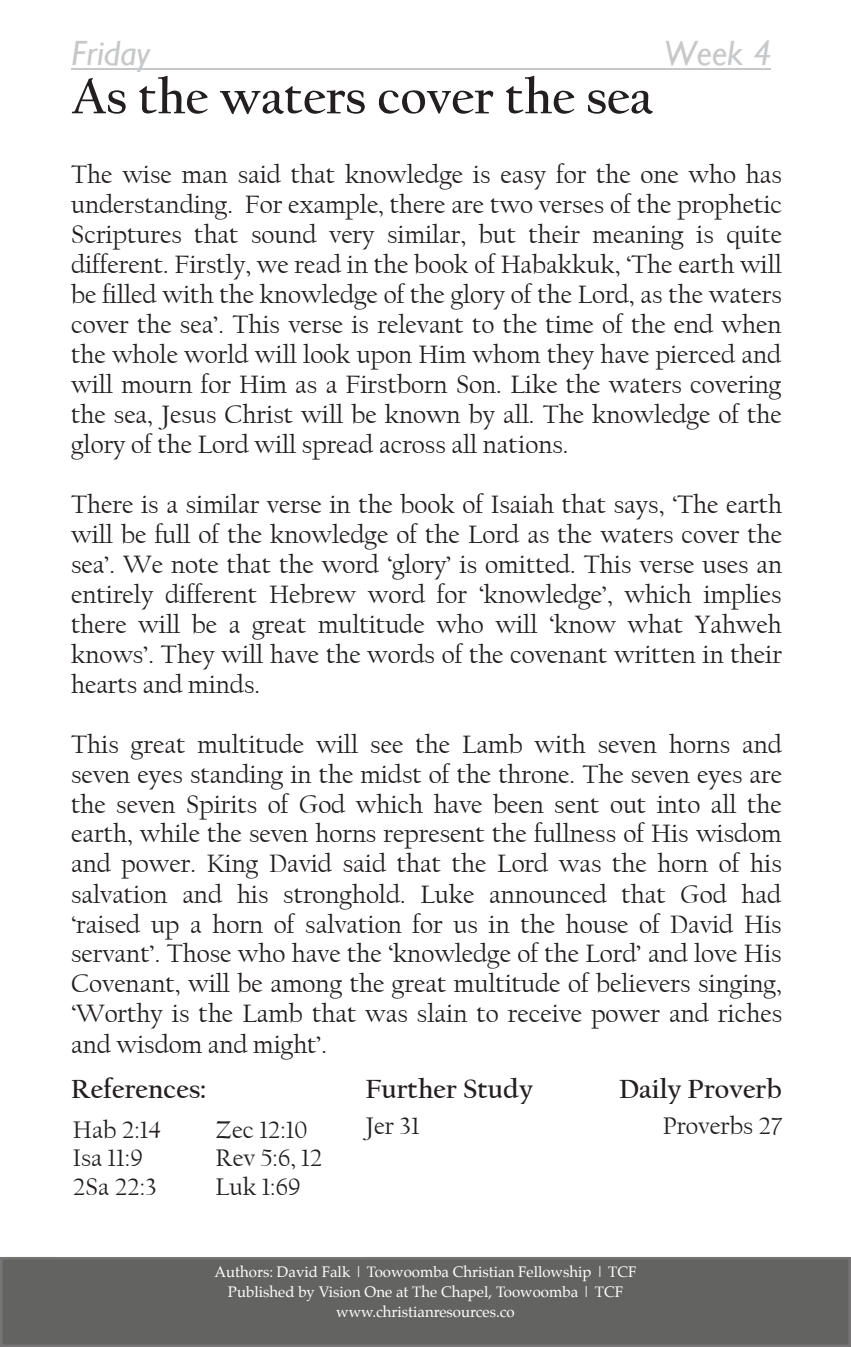
<style>
.page{position:relative;width:851px;height:1347px;background:#fff}
.page>*{position:absolute;margin:0;border:0;box-sizing:border-box;transform-origin:0 0}
.t1{font:700 50.25px "Californian FB";color:#231f20}
.t2{font:italic 35.25px "Gill Sans";color:#c7c8ca}
.t3{font:30.25px "Times New Roman";color:#231f20}
.t4{font:700 27.5px "Californian FB";color:#231f20}
.t5{font:26.5px/30px "Californian FB";color:#231f20;text-align:justify}
.t6{font:25.25px "Californian FB";color:#231f20}
.t7{font:15px/20px "Palatino";color:#fff;text-align:center}
</style>
<div class="page">
<div style="left:1px;top:1258px;width:848px;height:87px;background:#636462"></div>
<hr style="left:71px;top:68px;width:700px;height:2px;background:#c7c8ca">
<h2 class="t2" style="left:71px;top:33px;width:80px">Friday</h2>
<h2 class="t2" style="left:663px;top:33px;width:109px">Week 4</h2>
<h1 class="t1" style="left:71px;top:68px;width:583px">As the waters cover the sea</h1>
<p class="t5" style="left:71px;top:160px;width:712px">The wise man said that knowledge is easy for the one who has understanding. For example, there are two verses of the prophetic Scriptures that sound very similar, but their meaning is quite different. Firstly, we read in the book of Habakkuk, ‘The earth will be filled with the knowledge of the glory of the Lord, as the waters cover the sea’. This verse is relevant to the time of the end when the whole world will look upon Him whom they have pierced and will mourn for Him as a Firstborn Son. Like the waters covering the sea, Jesus Christ will be known by all. The knowledge of the glory of the Lord will spread across all nations.</p>
<p class="t5" style="left:71px;top:489px;width:712px">There is a similar verse in the book of Isaiah that says, ‘The earth will be full of the knowledge of the Lord as the waters cover the sea’. We note that the word ‘glory’ is omitted. This verse uses an entirely different Hebrew word for ‘knowledge’, which implies there will be a great multitude who will ‘know what Yahweh knows’. They will have the words of the covenant written in their hearts and minds.</p>
<p class="t5" style="left:71px;top:729px;width:712px">This great multitude will see the Lamb with seven horns and seven eyes standing in the midst of the throne. The seven eyes are the seven Spirits of God which have been sent out into all the earth, while the seven horns represent the fullness of His wisdom and power. King David said that the Lord was the horn of his salvation and his stronghold. Luke announced that God had ‘raised up a horn of salvation for us in the house of David His servant’. Those who have the ‘knowledge of the Lord’ and love His Covenant, will be among the great multitude of believers singing, ‘Worthy is the Lamb that was slain to receive power and riches and wisdom and might’.</p>
<p class="t4" style="left:365px;top:1073px;width:169px">Further Study</p>
<p class="t4" style="left:71px;top:1073px;width:137px">References:</p>
<p class="t4" style="left:619px;top:1073px;width:164px">Daily Proverb</p>
<p class="t6" style="left:73px;top:1115px;width:90px">Hab 2:14</p>
<p class="t6" style="left:215px;top:1115px;width:93px">Zec 12:10</p>
<p class="t3" style="left:365px;top:1101px;width:73px">Phil 4</p>
<p class="t6" style="left:73px;top:1143px;width:71px">Isa 11:9</p>
<p class="t6" style="left:215px;top:1143px;width:108px">Rev 5:6, 12</p>
<p class="t6" style="left:73px;top:1172px;width:85px">2Sa 22:3</p>
<p class="t6" style="left:215px;top:1172px;width:86px">Luk 1:69</p>
<p class="t6" style="left:662px;top:1111px;width:121px">Proverbs 27</p>
<p class="t6" style="left:365px;top:1111px;width:56px">Jer 31</p>
<p class="t7" style="left:214px;top:1261px;width:423px">Authors: David Falk | Toowoomba Christian Fellowship | TCF<br>Published by Vision One at The Chapel, Toowoomba | TCF www.christianresources.co</p>
</div>
